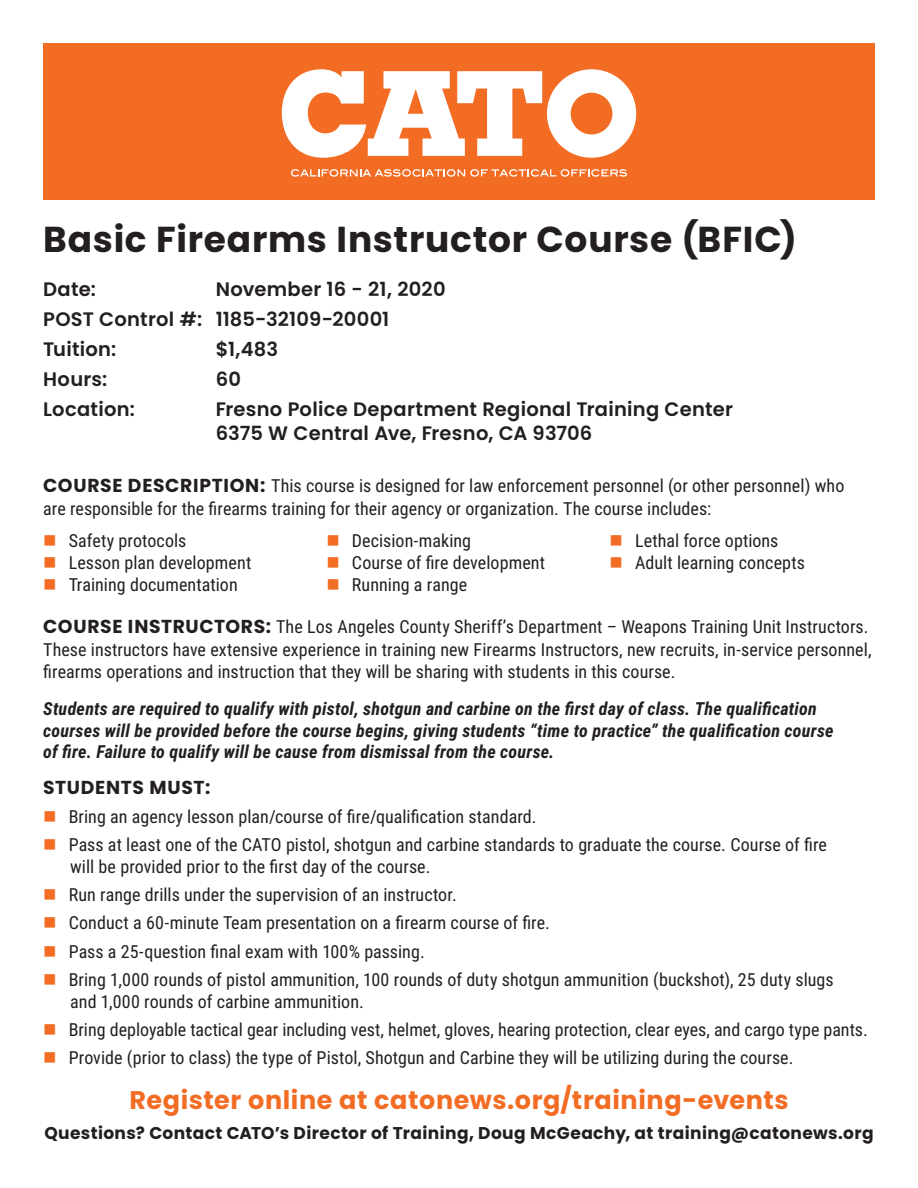
<style>
.page{position:relative;width:918px;height:1188px;background:#fff}
.page>*{position:absolute;margin:0;border:0;box-sizing:border-box;transform-origin:0 0}
.t1{font:700 36px "Poppins";letter-spacing:.02em;color:#231f20}
.t2{font:700 25.5px "Poppins";letter-spacing:.025em;color:#f36c24}
.t3{font:600 19.5px/30.2px "Poppins";letter-spacing:.01em;color:#231f20}
.t4{font:700 18.75px "Poppins";letter-spacing:.035em;color:#231f20}
.t5{font:18px/28.3px "Roboto Condensed";letter-spacing:.005em;color:#231f20}
.t6{font:italic 700 18px/21.6px "Roboto Condensed";letter-spacing:.01em;color:#231f20}
.t7{font:700 17.1px "Poppins";letter-spacing:.02em;color:#231f20}
.s1{font-family:"Poppins";font-weight:700;font-size:18.75px}
</style>
<div class="page">
<div style="left:43px;top:43px;width:832px;height:157px;background:#f36c24"></div>
<svg style="left:282px;top:69px;width:354px;height:89px"></svg>
<svg style="left:291px;top:169px;width:336px;height:8px"></svg>
<h1 class="t1" style="left:43px;top:219px;width:755px">Basic Firearms Instructor Course (BFIC)</h1>
<p class="t3" style="left:43px;top:274px;width:404px;text-indent:172px">November 16 - 21, 2020<br>POST Control #: 1185-32109-20001<br>Tuition:</p>
<p class="t3" style="left:43px;top:274px;width:54px">Date:</p>
<p class="t3" style="left:216px;top:334px;width:64px">$1,483</p>
<p class="t3" style="left:43px;top:365px;width:66px">Hours:</p>
<p class="t3" style="left:216px;top:365px;width:27px">60</p>
<p class="t3" style="left:43px;top:395px;width:93px">Location:</p>
<p class="t3" style="left:216px;top:398px;width:519px;line-height:23.4px">Fresno Police Department Regional Training Center<br>6375 W Central Ave, Fresno, CA 93706</p>
<p class="t5" style="left:43px;top:474px;width:803px;line-height:22.5px"><span class="s1">COURSE DESCRIPTION:</span> This course is designed for law enforcement personnel (or other personnel) who are responsible for the firearms training for their agency or organization. The course includes:</p>
<p class="t5" style="left:69px;top:530px;width:184px;line-height:21.6px">Safety protocols<br>Lesson plan development<br>Training documentation</p>
<p class="t5" style="left:352px;top:530px;width:195px;line-height:21.6px">Decision-making<br>Course of fire development<br>Running a range</p>
<p class="t5" style="left:635px;top:530px;width:171px;line-height:21.6px">Lethal force options<br>Adult learning concepts</p>
<p class="t5" style="left:43px;top:615px;width:830px;line-height:22.5px"><span class="s1">COURSE INSTRUCTORS:</span> The Los Angeles County Sheriff’s Department – Weapons Training Unit Instructors.<br>These instructors have extensive experience in training new Firearms Instructors, new recruits, in-service personnel, firearms operations and instruction that they will be sharing with students in this course.</p>
<p class="t6" style="left:43px;top:697px;width:792px">Students are required to qualify with pistol, shotgun and carbine on the first day of class. The qualification courses will be provided before the course begins, giving students “time to practice” the qualification course of fire. Failure to qualify will be cause from dismissal from the course.</p>
<p class="t4" style="left:43px;top:777px;width:169px">STUDENTS MUST:</p>
<p class="t5" style="left:69px;top:801px;width:760px">Bring an agency lesson plan/course of fire/qualification standard.<br>Pass at least one of the CATO pistol, shotgun and carbine standards to graduate the course. Course of fire</p>
<p class="t5" style="left:69px;top:851px;width:766px">will be provided prior to the first day of the course.<br>Run range drills under the supervision of an instructor.<br>Conduct a 60-minute Team presentation on a firearm course of fire.<br>Pass a 25-question final exam with 100% passing.<br>Bring 1,000 rounds of pistol ammunition, 100 rounds of duty shotgun ammunition (buckshot), 25 duty slugs</p>
<p class="t5" style="left:69px;top:986px;width:801px">and 1,000 rounds of carbine ammunition.<br>Bring deployable tactical gear including vest, helmet, gloves, hearing protection, clear eyes, and cargo type pants.<br>Provide (prior to class) the type of Pistol, Shotgun and Carbine they will be utilizing during the course.</p>
<h2 class="t2" style="left:129px;top:1086px;width:661px">Register online at catonews.org/training-events</h2>
<p class="t7" style="left:44px;top:1123px;width:831px">Questions? Contact CATO’s Director of Training, Doug McGeachy, at training@catonews.org</p>
</div>
